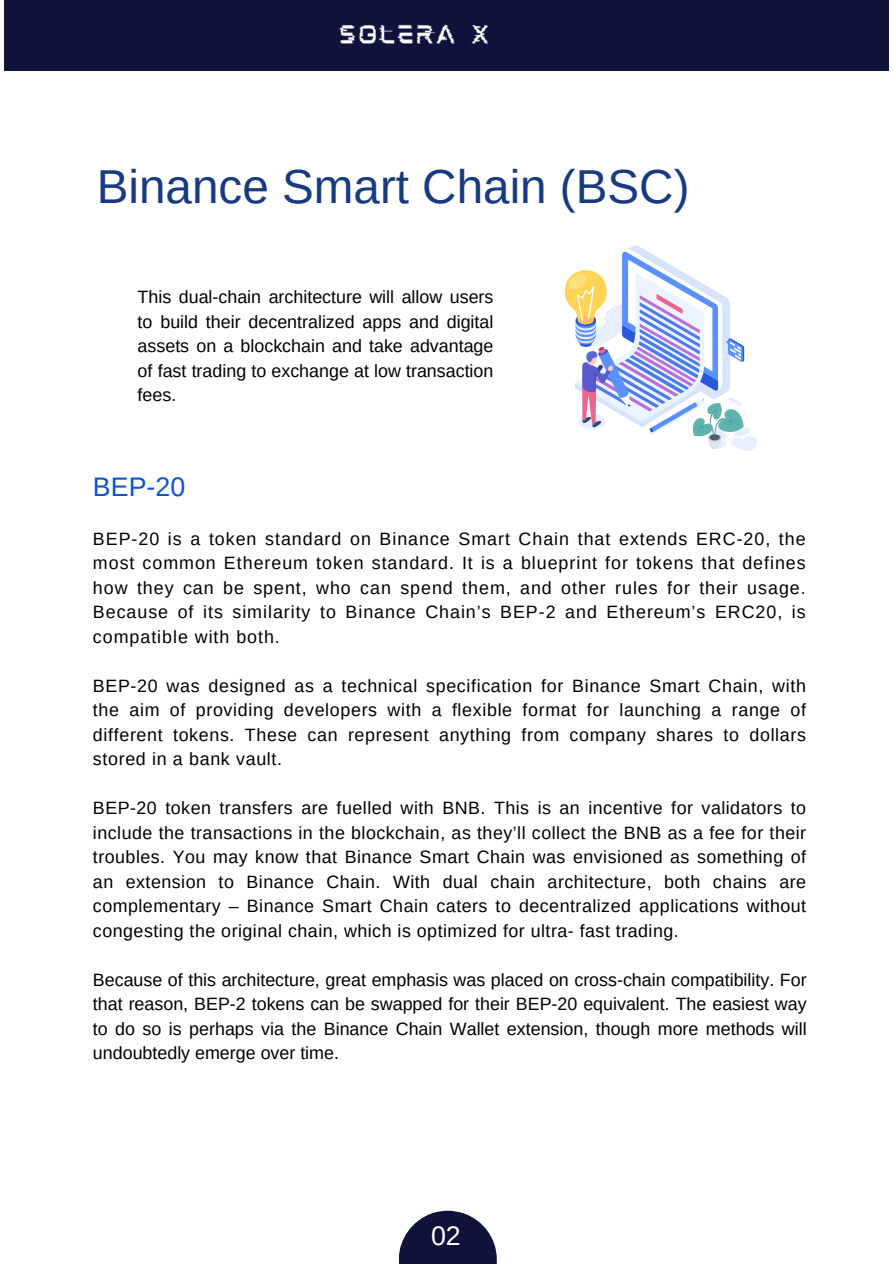
<style>
.page{position:relative;width:894px;height:1264px;background:#fff}
.page>*{position:absolute;margin:0;border:0;box-sizing:border-box;transform-origin:0 0}
.t1{font:47.55px "Arimo";color:#183a80}
.t2{font:26.7px "Arimo";color:#0f51d1}
.t3{font:26.7px "Arimo";color:#fff}
.t4{font:17.85px/24.5px "Arimo";letter-spacing:.025em;color:#000;text-align:justify}
</style>
<div class="page">
<div style="left:4px;top:0;width:885px;height:71px;background:#10123c"></div>
<svg style="left:565px;top:245px;width:192px;height:206px"></svg>
<img style="left:339px;top:24px;width:150px;height:20px">
<svg style="left:399px;top:1210px;width:97px;height:53px"></svg>
<p class="t1" style="left:97px;top:160px;width:594px">Binance Smart Chain (BSC)</p>
<p class="t4" style="left:138px;top:285px;width:357px">This dual-chain architecture will allow users to build their decentralized apps and digital assets on a blockchain and take advantage of fast trading to exchange at low transaction fees.</p>
<p class="t2" style="left:93px;top:471px;width:94px">BEP-20</p>
<h1 class="t4" style="left:93px;top:526px;width:714px">BEP-20 is a token standard on Binance Smart Chain that extends ERC-20, the most common Ethereum token standard. It is a blueprint for tokens that defines how they can be spent, who can spend them, and other rules for their usage.<br>Because of its similarity to Binance Chain’s BEP-2 and Ethereum’s ERC20, is compatible with both.</h1>
<p class="t4" style="left:93px;top:673px;width:714px">BEP-20 was designed as a technical specification for Binance Smart Chain, with the aim of providing developers with a flexible format for launching a range of different tokens. These can represent anything from company shares to dollars stored in a bank vault.</p>
<p class="t4" style="left:93px;top:795px;width:714px">BEP-20 token transfers are fuelled with BNB. This is an incentive for validators to include the transactions in the blockchain, as they’ll collect the BNB as a fee for their troubles. You may know that Binance Smart Chain was envisioned as something of an extension to Binance Chain. With dual chain architecture, both chains are complementary – Binance Smart Chain caters to decentralized applications without congesting the original chain, which is optimized for ultra- fast trading.</p>
<p class="t4" style="left:93px;top:967px;width:715px">Because of this architecture, great emphasis was placed on cross-chain compatibility. For that reason, BEP-2 tokens can be swapped for their BEP-20 equivalent. The easiest way to do so is perhaps via the Binance Chain Wallet extension, though more methods will undoubtedly emerge over time.</p>
<p class="t3" style="left:431px;top:1220px;width:31px">02</p>
</div>
